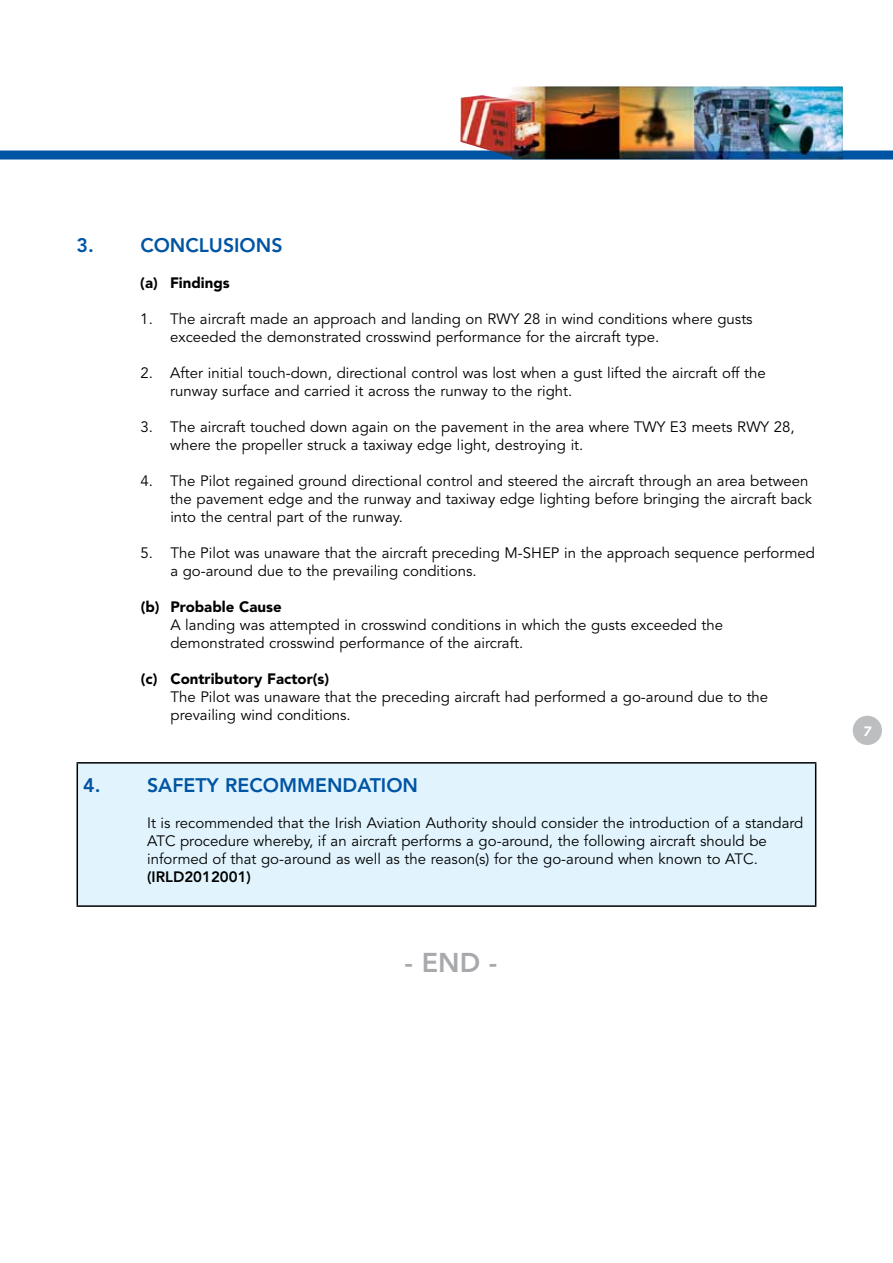
<style>
.page{position:relative;width:893px;height:1263px;background:#fff}
.page>*{position:absolute;margin:0;border:0;box-sizing:border-box;transform-origin:0 0}
.t1{font:800 27px "Avenir";color:#a7a9ac}
.t2{font:800 19.5px "Avenir";color:#0054a4}
.t3{font:15px/18px "Avenir";color:#000}
.t4{font:900 15px "Avenir";color:#000}
.t5{font:800 15px "Avenir";color:#000}
.t6{font:italic 900 13.5px "Avenir";color:#fff}
</style>
<div class="page">
<div style="left:853px;top:716px;width:29px;height:29px;background:#bcbec0;border-radius:50%"></div>
<div style="left:0;top:150px;width:893px;height:9px;background:#0054a4"></div>
<img style="left:460px;top:86px;width:383px;height:73px">
<div style="left:77px;top:763px;width:739px;height:143px;background:#e1f4fd"></div>
<hr style="left:77px;top:762px;width:739px;height:2px;background:#000">
<hr style="left:77px;top:764px;width:1px;height:141px;background:#000">
<hr style="left:815px;top:764px;width:1px;height:141px;background:#000">
<hr style="left:77px;top:905px;width:739px;height:2px;background:#000">
<h2 class="t2" style="left:77px;top:234px;width:208px">3. CONCLUSIONS</h2>
<p class="t4" style="left:140px;top:274px;width:91px">(a) Findings</p>
<p class="t3" style="left:170px;top:310px;width:584px;text-indent:-30px">1. The aircraft made an approach and landing on RWY 28 in wind conditions where gusts exceeded the demonstrated crosswind performance for the aircraft type.</p>
<p class="t3" style="left:170px;top:364px;width:597px;text-indent:-30px">2. After initial touch-down, directional control was lost when a gust lifted the aircraft off the runway surface and carried it across the runway to the right.</p>
<p class="t3" style="left:170px;top:418px;width:626px;text-indent:-30px">3. The aircraft touched down again on the pavement in the area where TWY E3 meets RWY 28, where the propeller struck a taxiway edge light, destroying it.</p>
<p class="t3" style="left:170px;top:472px;width:643px;text-indent:-30px">4. The Pilot regained ground directional control and steered the aircraft through an area between the pavement edge and the runway and taxiway edge lighting before bringing the aircraft back into the central part of the runway.</p>
<p class="t3" style="left:170px;top:544px;width:646px;text-indent:-30px">5. The Pilot was unaware that the aircraft preceding M-SHEP in the approach sequence performed a go-around due to the prevailing conditions.</p>
<p class="t4" style="left:141px;top:598px;width:143px">(b) Probable Cause</p>
<p class="t3" style="left:170px;top:616px;width:554px">A landing was attempted in crosswind conditions in which the gusts exceeded the demonstrated crosswind performance of the aircraft.</p>
<p class="t4" style="left:141px;top:670px;width:190px">(c) Contributory Factor(s)</p>
<p class="t3" style="left:170px;top:688px;width:599px">The Pilot was unaware that the preceding aircraft had performed a go-around due to the prevailing wind conditions.</p>
<h2 class="t2" style="left:83px;top:774px;width:89px">4. SAFETY</h2>
<h2 class="t2" style="left:225px;top:774px;width:27px">RECOMMENDATION</h2>
<p class="t3" style="left:147px;top:814px;width:658px">It is recommended that the Irish Aviation Authority should consider the introduction of a standard<br>ATC procedure whereby, if an aircraft performs a go-around, the following aircraft should be informed of that go-around as well as the reason(s) for the go-around when known to ATC.</p>
<p class="t5" style="left:147px;top:868px;width:105px">(IRLD2012001)</p>
<h1 class="t1" style="left:404px;top:947px;width:95px">- END -</h1>
<p class="t6" style="left:863px;top:723px;width:9px">7</p>
</div>
